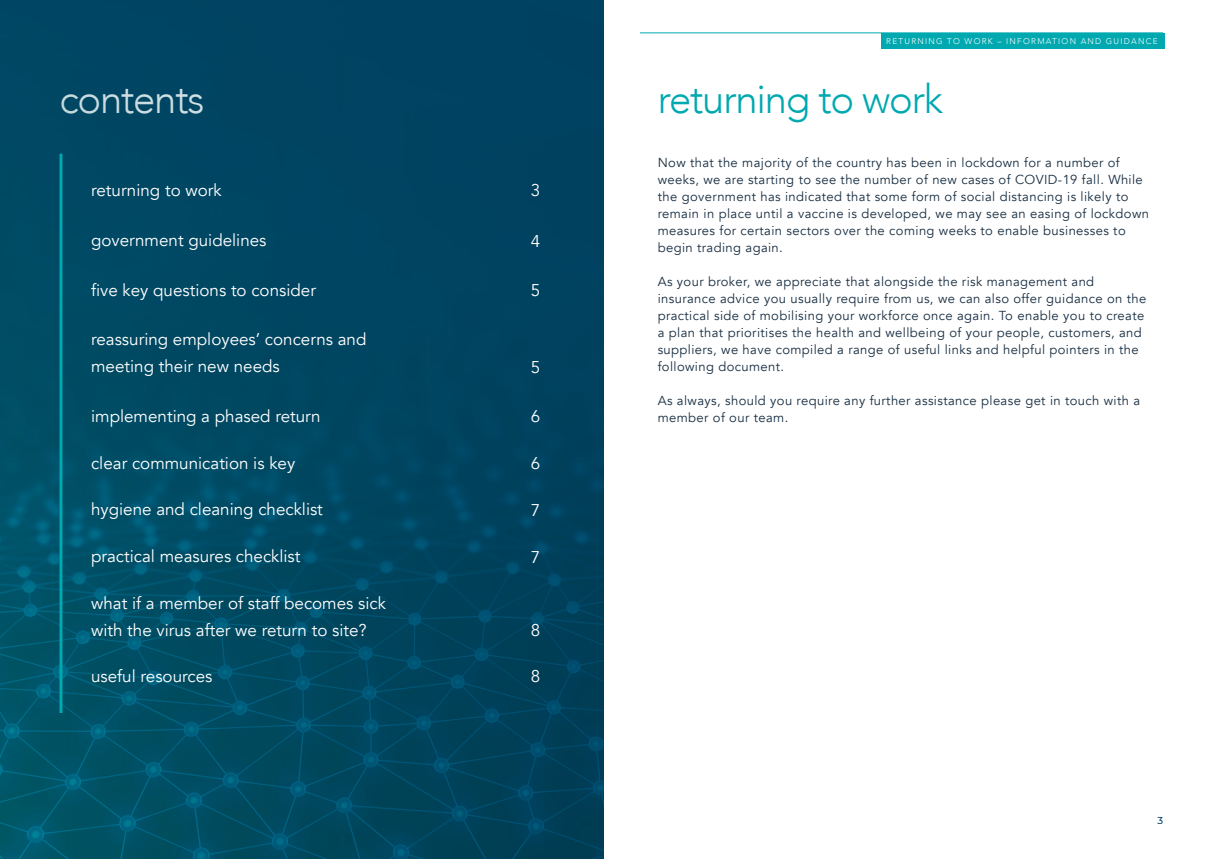
<style>
.page{position:relative;width:1208px;height:859px;background:#fff}
.page>*{position:absolute;margin:0;border:0;box-sizing:border-box;transform-origin:0 0}
.t1{font:300 40px "Avenir";letter-spacing:-.03em;color:#00a8b0}
.t2{font:300 40px "Avenir";letter-spacing:-.03em;color:#fff}
.t3{font:17px/27px "Avenir";color:#fff}
.t4{font:13px/17px "Avenir";letter-spacing:.03em;color:#182e42}
.t5{font:500 10px "Montserrat";color:#004262}
.t6{font:300 8.2px "Avenir";letter-spacing:.15em;color:#fff}
</style>
<div class="page">
<hr style="left:640px;top:33px;width:523px;height:1px;background:#00a8b0">
<div style="left:881px;top:33px;width:283px;height:15px;background:#00a8b0"></div>
<img style="left:0;top:0;width:604px;height:859px">
<hr style="left:59px;top:154px;width:3px;height:559px;background:#00a8b0">
<p class="t2" style="left:59px;top:76px;width:147px">contents</p>
<p class="t3" style="left:91px;top:177px;width:132px">returning to work</p>
<p class="t3" style="left:91px;top:227px;width:177px">government guidelines</p>
<p class="t3" style="left:91px;top:277px;width:226px">five key questions to consider</p>
<p class="t3" style="left:91px;top:326px;width:277px">reassuring employees’ concerns and meeting their new needs</p>
<p class="t3" style="left:91px;top:403px;width:231px">implementing a phased return</p>
<p class="t3" style="left:91px;top:450px;width:206px">clear communication is key</p>
<p class="t3" style="left:91px;top:496px;width:233px">hygiene and cleaning checklist</p>
<p class="t3" style="left:91px;top:543px;width:211px">practical measures checklist</p>
<p class="t3" style="left:91px;top:590px;width:296px">what if a member of staff becomes sick with the virus after we return to site?</p>
<p class="t3" style="left:91px;top:663px;width:123px">useful resources</p>
<p class="t3" style="left:531px;top:177px;width:11px">3</p>
<p class="t3" style="left:531px;top:228px;width:11px">4</p>
<p class="t3" style="left:531px;top:277px;width:11px">5</p>
<p class="t3" style="left:531px;top:354px;width:11px">5</p>
<p class="t3" style="left:531px;top:403px;width:11px">6</p>
<p class="t3" style="left:531px;top:450px;width:11px">6</p>
<p class="t3" style="left:531px;top:497px;width:11px">7</p>
<p class="t3" style="left:531px;top:544px;width:11px">7</p>
<p class="t3" style="left:531px;top:617px;width:11px">8</p>
<p class="t3" style="left:531px;top:663px;width:11px">8</p>
<p class="t6" style="left:886px;top:36px;width:273px">RETURNING TO WORK – INFORMATION AND GUIDANCE</p>
<p class="t6" style="left:963px;top:36px;width:194px">COVID 19 - INFORMATION AND ADVICE</p>
<p class="t1" style="left:657px;top:76px;width:287px">returning to work</p>
<p class="t4" style="left:657px;top:154px;width:493px">Now that the majority of the country has been in lockdown for a number of weeks, we are starting to see the number of new cases of COVID-19 fall. While the government has indicated that some form of social distancing is likely to remain in place until a vaccine is developed, we may see an easing of lockdown measures for certain sectors over the coming weeks to enable businesses to begin trading again.</p>
<p class="t4" style="left:657px;top:273px;width:490px">As your broker, we appreciate that alongside the risk management and insurance advice you usually require from us, we can also offer guidance on the practical side of mobilising your workforce once again. To enable you to create a plan that prioritises the health and wellbeing of your people, customers, and suppliers, we have compiled a range of useful links and helpful pointers in the following document.</p>
<p class="t4" style="left:657px;top:392px;width:484px">As always, should you require any further assistance please get in touch with a member of our team.</p>
<p class="t5" style="left:1157px;top:814px;width:7px">3</p>
</div>
